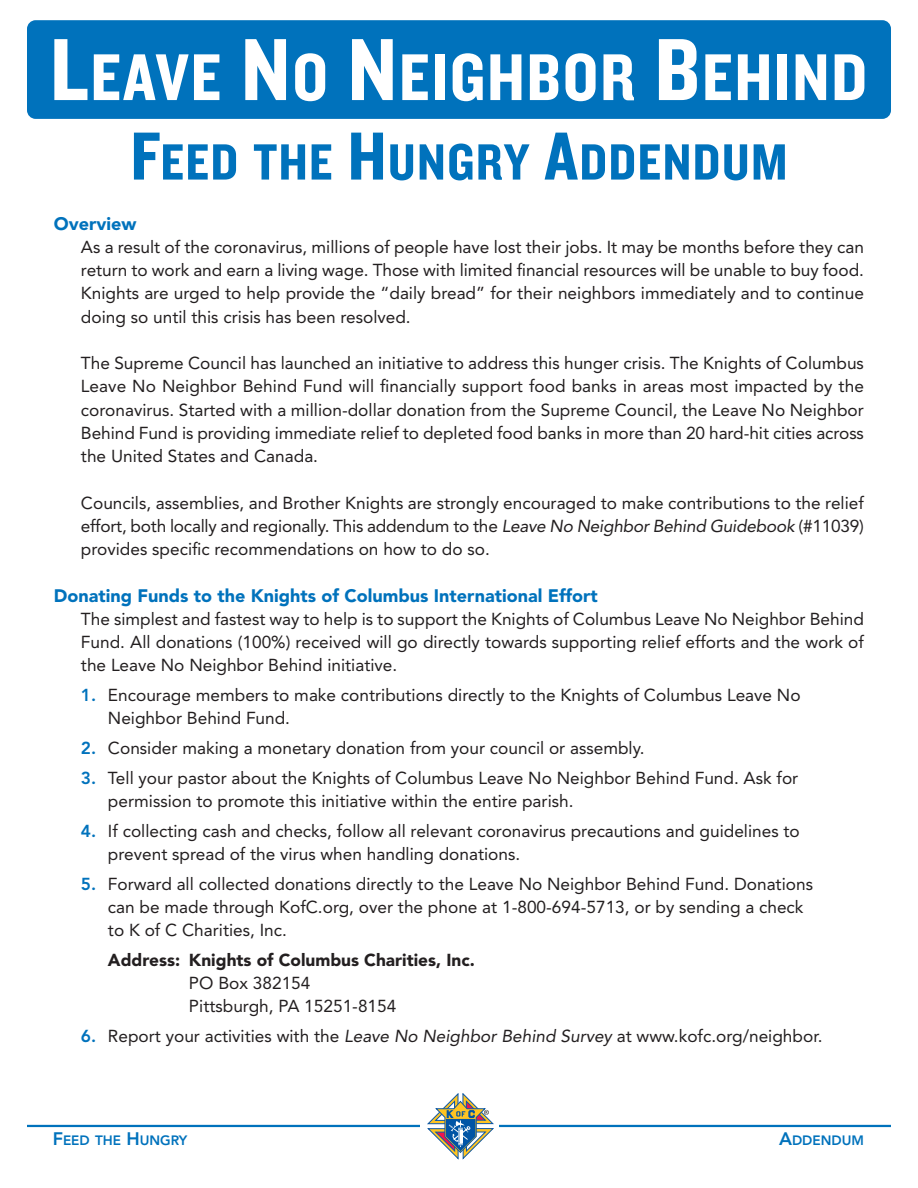
<style>
.page{position:relative;width:918px;height:1188px;background:#fff}
.page>*{position:absolute;margin:0;border:0;box-sizing:border-box;transform-origin:0 0}
.t1{font:68.7px "Knockout 50 Welterweight";letter-spacing:.025em;color:#fff}
.t2{font:52.8px "Knockout 50 Welterweight";letter-spacing:.025em;color:#0072bc}
.t3{font:900 18px "Avenir LT Std";color:#0072bc}
.t4{font:17.25px/23.2px "Avenir LT Std";color:#231f20}
.t5{font:900 17.25px "Avenir LT Std";color:#231f20}
.t6{font:800 13.5px "Avenir LT Std";color:#0072bc}
.s1{font-size:91.5px}
.s2{font-size:70.5px}
.s3{font-style:italic}
.s4{font-weight:800;color:#0072bc}
.s5{font-size:18px}
</style>
<div class="page">
<hr style="left:27px;top:1125px;width:864px;height:2px;background:#0072bc">
<div style="left:421px;top:1090px;width:78px;height:70px;background:#fff"></div>
<svg style="left:427px;top:1093px;width:66px;height:66px"></svg>
<div style="left:27px;top:20px;width:864px;height:99px;background:#0072bc;border-radius:9px"></div>
<h1 class="t1" style="left:50px;top:54px;width:819px"><span class="s1">L</span>EAVE <span class="s1">N</span>O <span class="s1">N</span>EIGHBOR <span class="s1">B</span>EHIND</h1>
<h2 class="t2" style="left:131px;top:144px;width:658px"><span class="s2">F</span>EED THE <span class="s2">H</span>UNGRY <span class="s2">A</span>DDENDUM</h2>
<p class="t3" style="left:54px;top:216px;width:84px">Overview</p>
<p class="t4" style="left:81px;top:237px;width:784px;text-align:justify">As a result of the coronavirus, millions of people have lost their jobs. It may be months before they can return to work and earn a living wage. Those with limited financial resources will be unable to buy food.<br>Knights are urged to help provide the “daily bread” for their neighbors immediately and to continue doing so until this crisis has been resolved.</p>
<p class="t4" style="left:81px;top:353px;width:784px;text-align:justify">The Supreme Council has launched an initiative to address this hunger crisis. The Knights of Columbus Leave No Neighbor Behind Fund will financially support food banks in areas most impacted by the coronavirus. Started with a million-dollar donation from the Supreme Council, the Leave No Neighbor Behind Fund is providing immediate relief to depleted food banks in more than 20 hard-hit cities across the United States and Canada.</p>
<p class="t4" style="left:81px;top:492px;width:784px;text-align:justify">Councils, assemblies, and Brother Knights are strongly encouraged to make contributions to the relief effort, both locally and regionally. This addendum to the <span class="s3">Leave No Neighbor Behind Guidebook</span> (#11039) provides specific recommendations on how to do so.</p>
<p class="t3" style="left:54px;top:588px;width:545px">Donating Funds to the Knights of Columbus International Effort</p>
<p class="t4" style="left:81px;top:609px;width:784px;text-align:justify">The simplest and fastest way to help is to support the Knights of Columbus Leave No Neighbor Behind Fund. All donations (100%) received will go directly towards supporting relief efforts and the work of the Leave No Neighbor Behind initiative.</p>
<p class="t4" style="left:108px;top:685px;width:694px;text-indent:-27px"><span class="s4">1.</span> Encourage members to make contributions directly to the Knights of Columbus Leave No<br>Neighbor Behind Fund.</p>
<p class="t4" style="left:81px;top:738px;width:565px"><span class="s4">2.</span> Consider making a monetary donation from your council or assembly.</p>
<p class="t4" style="left:108px;top:768px;width:692px;text-indent:-27px"><span class="s4">3.</span> Tell your pastor about the Knights of Columbus Leave No Neighbor Behind Fund. Ask for permission to promote this initiative within the entire parish.</p>
<p class="t4" style="left:108px;top:821px;width:693px;text-indent:-27px"><span class="s4">4.</span> If collecting cash and checks, follow all relevant coronavirus precautions and guidelines to prevent spread of the virus when handling donations.</p>
<p class="t4" style="left:108px;top:874px;width:707px;text-indent:-27px"><span class="s4">5.</span> Forward all collected donations directly to the Leave No Neighbor Behind Fund. Donations can be made through KofC.org, over the phone at 1-800-694-5713, or by sending a check to K of C Charities, Inc.</p>
<p class="t5" style="left:108px;top:953px;width:368px">Address: Knights of Columbus Charities, Inc.</p>
<p class="t4" style="left:189px;top:973px;width:209px">PO Box 382154<br>Pittsburgh, PA 15251-8154</p>
<p class="t4" style="left:81px;top:1026px;width:743px"><span class="s4">6.</span> Report your activities with the <span class="s3">Leave No Neighbor Behind Survey</span> at www.kofc.org/neighbor.</p>
<p class="t6" style="left:53px;top:1135px;width:136px"><span class="s5">F</span>EED THE <span class="s5">H</span>UNGRY</p>
<p class="t6" style="left:779px;top:1135px;width:86px"><span class="s5">A</span>DDENDUM</p>
</div>
